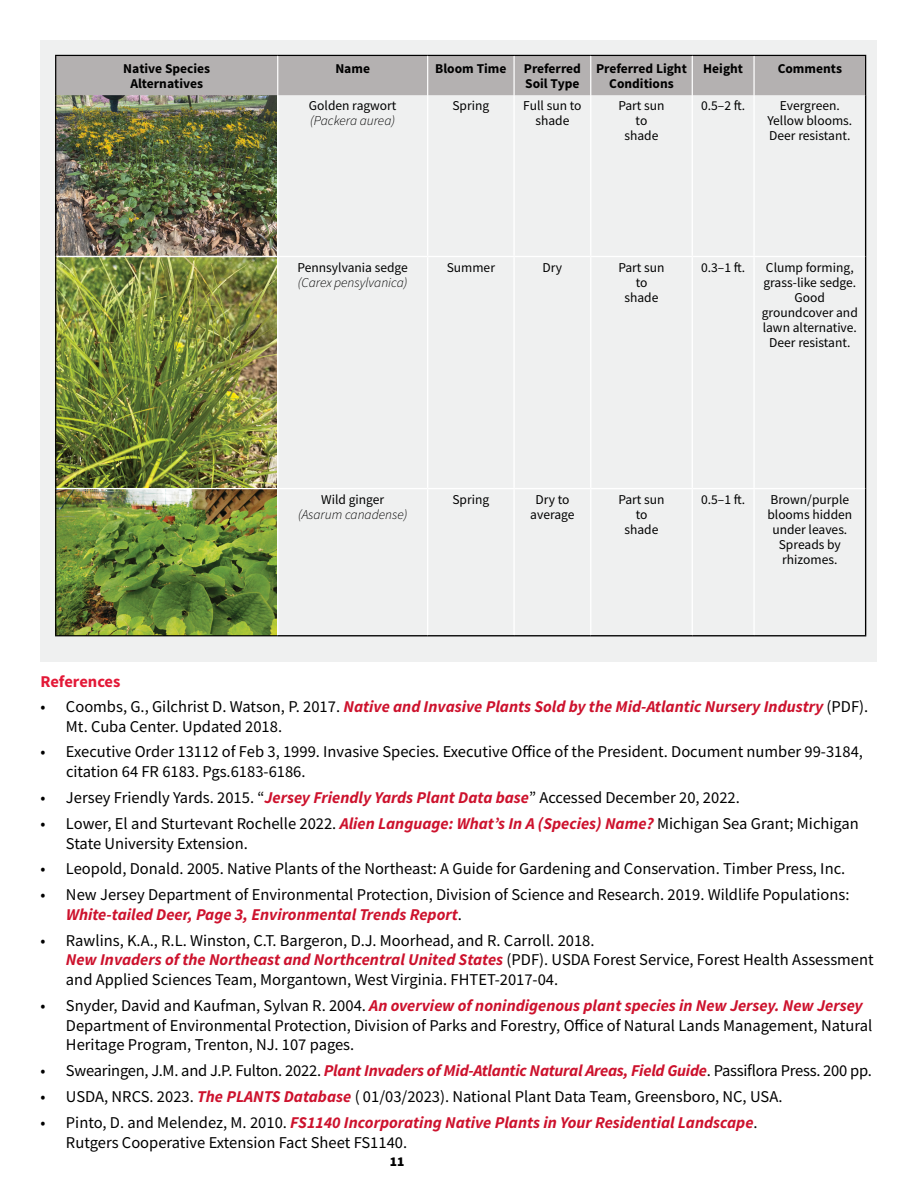
<style>
.page{position:relative;width:918px;height:1188px;background:#fff}
.page>*{position:absolute;margin:0;border:0;box-sizing:border-box;transform-origin:0 0}
.Bullets{font:16.5px/19.8px "Source Sans Pro";color:#000}
.t1{font:700 16.5px "Source Sans Pro";letter-spacing:-.005em;color:#e31837}
.Chart_Copy{font:13.5px/15px "Source Sans Pro";color:#000;text-align:center}
.TABLE_HEADER{font:700 13.5px/15px "Source Sans Pro";color:#000;text-align:center}
.Chart_Copy-2{font:italic 300 13.5px/15px "Source Sans Pro";color:#000}
.t2{font:900 13.5px "Source Sans Pro";color:#000}
.s1{font-weight:400;font-style:normal}
.s2{font-weight:700;font-style:italic;color:#cd122d}
</style>
<div class="page">
<div style="left:40px;top:40px;width:838px;height:622px;background:#eff0f0"></div>
<img style="left:56px;top:95px;width:221px;height:540px">
<div style="left:56px;top:56px;width:809px;height:39px;background:#b4b1b1"></div>
<hr style="left:55px;top:55px;width:223px;height:1px;background:#000">
<hr style="left:278px;top:55px;width:150px;height:1px;background:#000">
<hr style="left:428px;top:55px;width:86px;height:1px;background:#000">
<hr style="left:514px;top:55px;width:77px;height:1px;background:#000">
<hr style="left:591px;top:55px;width:101px;height:1px;background:#000">
<hr style="left:692px;top:55px;width:62px;height:1px;background:#000">
<hr style="left:754px;top:55px;width:112px;height:1px;background:#000">
<hr style="left:55px;top:95px;width:1px;height:161px;background:#000">
<hr style="left:277px;top:56px;width:1px;height:39px;background:#fff">
<hr style="left:427px;top:56px;width:1px;height:39px;background:#fff">
<hr style="left:513px;top:56px;width:2px;height:39px;background:#fff">
<hr style="left:590px;top:56px;width:1px;height:39px;background:#fff">
<hr style="left:692px;top:56px;width:1px;height:39px;background:#fff">
<hr style="left:753px;top:56px;width:2px;height:39px;background:#fff">
<hr style="left:513px;top:95px;width:2px;height:161px;background:#fff">
<hr style="left:590px;top:95px;width:1px;height:161px;background:#fff">
<hr style="left:692px;top:95px;width:1px;height:161px;background:#fff">
<hr style="left:753px;top:95px;width:2px;height:161px;background:#fff">
<hr style="left:277px;top:256px;width:151px;height:1px;background:#fff">
<hr style="left:428px;top:256px;width:86px;height:1px;background:#fff">
<hr style="left:514px;top:256px;width:77px;height:1px;background:#fff">
<hr style="left:513px;top:257px;width:2px;height:231px;background:#fff">
<hr style="left:591px;top:256px;width:101px;height:1px;background:#fff">
<hr style="left:590px;top:257px;width:1px;height:231px;background:#fff">
<hr style="left:692px;top:256px;width:62px;height:1px;background:#fff">
<hr style="left:692px;top:257px;width:1px;height:231px;background:#fff">
<hr style="left:754px;top:256px;width:111px;height:1px;background:#fff">
<hr style="left:753px;top:257px;width:2px;height:231px;background:#fff">
<hr style="left:277px;top:488px;width:151px;height:1px;background:#fff">
<hr style="left:428px;top:488px;width:86px;height:1px;background:#fff">
<hr style="left:514px;top:488px;width:77px;height:1px;background:#fff">
<hr style="left:513px;top:489px;width:2px;height:146px;background:#fff">
<hr style="left:591px;top:488px;width:101px;height:1px;background:#fff">
<hr style="left:590px;top:489px;width:1px;height:146px;background:#fff">
<hr style="left:692px;top:488px;width:62px;height:1px;background:#fff">
<hr style="left:692px;top:489px;width:1px;height:146px;background:#fff">
<hr style="left:754px;top:488px;width:111px;height:1px;background:#fff">
<hr style="left:753px;top:489px;width:2px;height:146px;background:#fff">
<hr style="left:277px;top:95px;width:1px;height:161px;background:#fff">
<hr style="left:427px;top:95px;width:1px;height:161px;background:#fff">
<hr style="left:277px;top:257px;width:1px;height:231px;background:#fff">
<hr style="left:427px;top:257px;width:1px;height:231px;background:#fff">
<hr style="left:277px;top:489px;width:1px;height:146px;background:#fff">
<hr style="left:427px;top:489px;width:1px;height:146px;background:#fff">
<hr style="left:56px;top:256px;width:221px;height:1px;background:#fff">
<hr style="left:56px;top:488px;width:221px;height:1px;background:#fff">
<hr style="left:865px;top:95px;width:1px;height:161px;background:#000">
<hr style="left:865px;top:256px;width:1px;height:233px;background:#000">
<hr style="left:865px;top:489px;width:1px;height:146px;background:#000">
<hr style="left:865px;top:56px;width:1px;height:39px;background:#000">
<hr style="left:55px;top:56px;width:1px;height:39px;background:#000">
<hr style="left:55px;top:256px;width:1px;height:233px;background:#000">
<hr style="left:428px;top:635px;width:86px;height:1px;background:#000">
<hr style="left:514px;top:635px;width:77px;height:1px;background:#000">
<hr style="left:591px;top:635px;width:101px;height:1px;background:#000">
<hr style="left:692px;top:635px;width:62px;height:1px;background:#000">
<hr style="left:754px;top:635px;width:112px;height:1px;background:#000">
<hr style="left:55px;top:489px;width:1px;height:146px;background:#000">
<hr style="left:55px;top:635px;width:223px;height:1px;background:#000">
<hr style="left:278px;top:635px;width:150px;height:1px;background:#000">
<p class="TABLE_HEADER" style="left:123px;top:61px;width:89px">Native Species<br>Alternatives</p>
<p class="TABLE_HEADER" style="left:335px;top:61px;width:36px">Name</p>
<p class="TABLE_HEADER" style="left:435px;top:61px;width:73px">Bloom Time</p>
<p class="TABLE_HEADER" style="left:524px;top:61px;width:59px;text-align:left">Preferred<br>Soil Type</p>
<p class="TABLE_HEADER" style="left:596px;top:61px;width:92px">Preferred Light<br>Conditions</p>
<p class="TABLE_HEADER" style="left:703px;top:61px;width:41px">Height</p>
<p class="TABLE_HEADER" style="left:778px;top:61px;width:66px">Comments</p>
<p class="Chart_Copy-2" style="left:309px;top:98px;width:89px"><span class="s1">Golden ragwort </span>(Packera aurea)</p>
<p class="Chart_Copy" style="left:452px;top:97px;width:38px">Spring</p>
<p class="Chart_Copy" style="left:523px;top:97px;width:60px">Full sun to shade</p>
<p class="Chart_Copy" style="left:618px;top:97px;width:48px">Part sun to shade</p>
<p class="Chart_Copy" style="left:701px;top:97px;width:46px">0.5–2 ft.</p>
<p class="Chart_Copy" style="left:767px;top:97px;width:86px">Evergreen.<br>Yellow blooms.<br>Deer resistant.</p>
<p class="Chart_Copy-2" style="left:298px;top:260px;width:112px"><span class="s1">Pennsylvania sedge </span>(Carex pensylvanica)</p>
<p class="Chart_Copy" style="left:447px;top:259px;width:50px">Summer</p>
<p class="Chart_Copy" style="left:543px;top:259px;width:21px">Dry</p>
<p class="Chart_Copy" style="left:618px;top:259px;width:48px">Part sun to shade</p>
<p class="Chart_Copy" style="left:701px;top:259px;width:46px">0.3–1 ft.</p>
<p class="Chart_Copy" style="left:762px;top:259px;width:98px">Clump forming, grass-like sedge.<br>Good groundcover and lawn alternative.<br>Deer resistant.</p>
<p class="Chart_Copy-2" style="left:298px;top:492px;width:111px;text-align:center"><span class="s1">Wild ginger </span>(Asarum canadense)</p>
<p class="Chart_Copy" style="left:452px;top:492px;width:38px">Spring</p>
<p class="Chart_Copy" style="left:530px;top:492px;width:46px">Dry to average</p>
<p class="Chart_Copy" style="left:618px;top:492px;width:48px">Part sun to shade</p>
<p class="Chart_Copy" style="left:701px;top:492px;width:46px">0.5–1 ft.</p>
<p class="Chart_Copy" style="left:767px;top:492px;width:86px">Brown/purple blooms hidden under leaves.<br>Spreads by rhizomes.</p>
<h2 class="t1" style="left:40px;top:671px;width:81px">References</h2>
<p class="Bullets" style="left:66px;top:696px;width:804px;text-indent:-25px">• Coombs, G., Gilchrist D. Watson, P. 2017. <span class="s2">Native and Invasive Plants Sold by the Mid-Atlantic Nursery Industry</span> (PDF).<br>Mt. Cuba Center. Updated 2018.</p>
<p class="Bullets" style="left:66px;top:742px;width:799px;text-indent:-26px">• Executive Order 13112 of Feb 3, 1999. Invasive Species. Executive Office of the President. Document number 99-3184, citation 64 FR 6183. Pgs.6183-6186.</p>
<p class="Bullets" style="left:40px;top:788px;width:701px">• Jersey Friendly Yards. 2015. “<span class="s2">Jersey Friendly Yards Plant Data base</span>” Accessed December 20, 2022.</p>
<p class="Bullets" style="left:66px;top:813px;width:794px;text-indent:-25px">• Lower, El and Sturtevant Rochelle 2022. <span class="s2">Alien Language: What’s In A (Species) Name?</span> Michigan Sea Grant; Michigan<br>State University Extension.</p>
<p class="Bullets" style="left:40px;top:859px;width:806px">• Leopold, Donald. 2005. Native Plants of the Northeast: A Guide for Gardening and Conservation. Timber Press, Inc.</p>
<p class="Bullets" style="left:66px;top:885px;width:785px;text-indent:-26px">• New Jersey Department of Environmental Protection, Division of Science and Research. 2019. Wildlife Populations:<br><span class="s2">White-tailed Deer, Page 3, Environmental Trends Report</span>.</p>
<p class="Bullets" style="left:66px;top:930px;width:809px;text-indent:-25px">• Rawlins, K.A., R.L. Winston, C.T. Bargeron, D.J. Moorhead, and R. Carroll. 2018.<br><span class="s2">New Invaders of the Northeast and Northcentral United States</span> (PDF). USDA Forest Service, Forest Health Assessment and Applied Sciences Team, Morgantown, West Virginia. FHTET-2017-04.</p>
<p class="Bullets" style="left:66px;top:995px;width:808px;text-indent:-25px">• Snyder, David and Kaufman, Sylvan R. 2004. <span class="s2">An overview of nonindigenous plant species in New Jersey. New Jersey<br></span>Department of Environmental Protection, Division of Parks and Forestry, Office of Natural Lands Management, Natural<br>Heritage Program, Trenton, NJ. 107 pages.</p>
<p class="Bullets" style="left:40px;top:1061px;width:833px">• Swearingen, J.M. and J.P. Fulton. 2022. <span class="s2">Plant Invaders of Mid-Atlantic Natural Areas, Field Guide</span>. Passiflora Press. 200 pp.</p>
<p class="Bullets" style="left:40px;top:1086px;width:743px">• USDA, NRCS. 2023. <span class="s2">The PLANTS Database</span> ( 01/03/2023). National Plant Data Team, Greensboro, NC, USA.</p>
<p class="Bullets" style="left:66px;top:1112px;width:693px;text-indent:-25px">• Pinto, D. and Melendez, M. 2010. <span class="s2">FS1140 Incorporating Native Plants in Your Residential Landscape</span>.<br>Rutgers Cooperative Extension Fact Sheet FS1140.</p>
<p class="t2" style="left:390px;top:1152px;width:16px">11</p>
</div>
